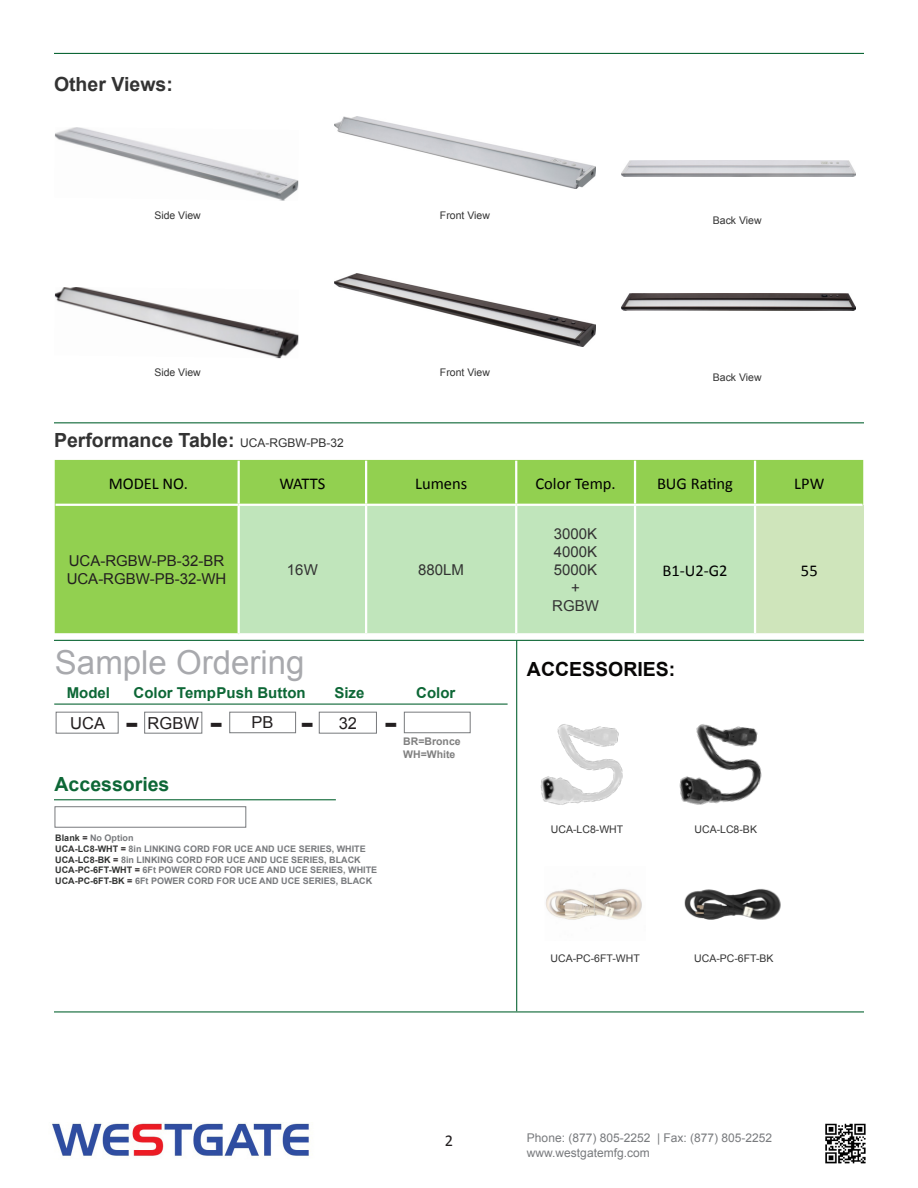
<style>
.page{position:relative;width:918px;height:1188px;background:#fff}
.page>*{position:absolute;margin:0;border:0;box-sizing:border-box;transform-origin:0 0}
.t1{font:33px "Arial";color:#a8a9ad}
.t2{font:700 28.5px "Verdana";color:#231f20}
.t3{font:700 19.5px "Arial";color:#333}
.t4{font:700 19.5px "Arial";color:#070605}
.t5{font:700 19.5px "Arial";color:#0d6736}
.t6{font:16.5px "Calibri";color:#000}
.t7{font:16.5px "Arial";color:#231f20}
.t8{font:16.5px "Calibri";color:#231f20}
.t9{font:15px/18px "Arial";color:#231f20}
.t10{font:700 15px "Arial";color:#0d6736}
.t11{font:15px "Arial";color:#333}
.t12{font:15px "Arial";color:#323332}
.t13{font:12px "Arial";color:#787a7d}
.t14{font:10.5px "Arial";color:#333}
.t15{font:700 10.5px "Arial";color:#7f7f7f}
.t16{font:700 9px "Arial";color:#787a7d}
.s1{font-weight:400;font-size:12px}
.s2{color:#323332}
.s3{color:#231f20}
</style>
<div class="page">
<hr style="left:54px;top:422px;width:810px;height:1px;background:#0d6736">
<hr style="left:54px;top:53px;width:810px;height:1px;background:#0d6736">
<div style="left:55px;top:460px;width:808px;height:173px;background:#92d050"></div>
<div style="left:240px;top:506px;width:514px;height:127px;background:#c0e5bb"></div>
<div style="left:755px;top:505px;width:108px;height:129px;background:#cfe5bb"></div>
<hr style="left:238px;top:461px;width:2px;height:43px;background:#fff">
<hr style="left:365px;top:461px;width:2px;height:43px;background:#fff">
<hr style="left:515px;top:461px;width:2px;height:43px;background:#fff">
<hr style="left:634px;top:461px;width:2px;height:43px;background:#fff">
<hr style="left:754px;top:461px;width:2px;height:43px;background:#fff">
<hr style="left:238px;top:506px;width:2px;height:127px;background:#fff">
<hr style="left:365px;top:506px;width:2px;height:127px;background:#fff">
<hr style="left:515px;top:506px;width:2px;height:127px;background:#fff">
<hr style="left:634px;top:506px;width:2px;height:127px;background:#fff">
<hr style="left:754px;top:506px;width:2px;height:127px;background:#fff">
<hr style="left:56px;top:504px;width:183px;height:2px;background:#fff">
<hr style="left:239px;top:504px;width:127px;height:2px;background:#fff">
<hr style="left:366px;top:504px;width:150px;height:2px;background:#fff">
<hr style="left:516px;top:504px;width:119px;height:2px;background:#fff">
<hr style="left:635px;top:504px;width:120px;height:2px;background:#fff">
<hr style="left:755px;top:504px;width:108px;height:2px;background:#fff">
<hr style="left:755px;top:633px;width:109px;height:2px;background:#fff">
<hr style="left:54px;top:640px;width:810px;height:1px;background:#0d6736">
<hr style="left:54px;top:1011px;width:810px;height:1px;background:#0d6736">
<img style="left:52px;top:1123px;width:257px;height:34px">
<img style="left:825px;top:1123px;width:41px;height:41px">
<img style="left:55px;top:127px;width:244px;height:74px">
<img style="left:54px;top:287px;width:245px;height:71px">
<div style="left:56px;top:712px;width:63px;height:22px;border:1px solid #787a7d"></div>
<div style="left:144px;top:712px;width:58px;height:22px;border:1px solid #787a7d"></div>
<hr style="left:54px;top:704px;width:454px;height:1px;background:#0d6736">
<div style="left:317px;top:713px;width:19px;height:21px;background:#dededf"></div>
<div style="left:229px;top:712px;width:67px;height:21px;border:1px solid #787a7d"></div>
<img style="left:335px;top:116px;width:260px;height:73px">
<img style="left:335px;top:274px;width:260px;height:72px">
<img style="left:621px;top:160px;width:234px;height:17px">
<img style="left:621px;top:294px;width:234px;height:17px">
<div style="left:319px;top:712px;width:57px;height:21px;background:#fff"></div>
<div style="left:319px;top:712px;width:58px;height:22px;border:1px solid #787a7d"></div>
<svg style="left:403px;top:713px;width:6px;height:21px"></svg>
<div style="left:404px;top:712px;width:67px;height:21px;background:#fff;border:1px solid #787a7d"></div>
<hr style="left:516px;top:640px;width:1px;height:371px;background:#0d6736">
<hr style="left:54px;top:799px;width:282px;height:1px;background:#0d6736">
<div style="left:55px;top:806px;width:191px;height:22px;background:#fff;border:1px solid #787a7d"></div>
<img style="left:540px;top:724px;width:83px;height:81px">
<img style="left:679px;top:724px;width:83px;height:81px">
<img style="left:546px;top:889px;width:96px;height:31px">
<img style="left:684px;top:889px;width:97px;height:31px">
<p class="t3" style="left:54px;top:71px;width:120px">Other Views:</p>
<p class="t14" style="left:154px;top:208px;width:48px">Side View</p>
<p class="t14" style="left:154px;top:366px;width:48px">Side View</p>
<p class="t3" style="left:54px;top:428px;width:291px">Performance Table: <span class="s1">UCA-RGBW-PB-32</span></p>
<p class="t14" style="left:440px;top:208px;width:51px">Front View</p>
<p class="t14" style="left:440px;top:366px;width:51px">Front View</p>
<p class="t14" style="left:713px;top:213px;width:50px">Back View</p>
<p class="t14" style="left:713px;top:371px;width:50px">Back View</p>
<p class="t6" style="left:109px;top:473px;width:81px">MODEL NO.</p>
<p class="t6" style="left:279px;top:473px;width:47px">WATTS</p>
<p class="t6" style="left:415px;top:473px;width:54px">Lumens</p>
<p class="t6" style="left:535px;top:473px;width:82px">Color Temp.</p>
<p class="t6" style="left:657px;top:473px;width:78px">BUG Rating</p>
<p class="t6" style="left:794px;top:473px;width:32px">LPW</p>
<p class="t9" style="left:67px;top:552px;width:161px">UCA-RGBW-PB-32-BR<br>UCA-RGBW-PB-32-WH</p>
<p class="t11" style="left:287px;top:560px;width:32px">16W</p>
<p class="t12" style="left:418px;top:560px;width:47px">880LM</p>
<p class="t1" style="left:55px;top:641px;width:251px">Sample Ordering</p>
<p class="t7" style="left:70px;top:712px;width:36px">UCA</p>
<p class="t7" style="left:148px;top:712px;width:53px">RGBW</p>
<p class="t10" style="left:67px;top:683px;width:45px">Model</p>
<p class="t10" style="left:134px;top:683px;width:174px">Color TempPush Button</p>
<p class="t2" style="left:125px;top:705px;width:15px">-</p>
<p class="t2" style="left:210px;top:705px;width:15px">-</p>
<p class="t7" style="left:252px;top:712px;width:24px">PB</p>
<p class="t2" style="left:301px;top:705px;width:15px">-</p>
<p class="t5" style="left:55px;top:771px;width:116px">Accessories</p>
<p class="t10" style="left:334px;top:683px;width:32px">Size</p>
<p class="t10" style="left:416px;top:683px;width:41px">Color</p>
<p class="t2" style="left:384px;top:705px;width:15px">-</p>
<p class="t7" style="left:339px;top:712px;width:20px">32</p>
<p class="t15" style="left:403px;top:735px;width:59px">BR=Bronce</p>
<p class="t15" style="left:403px;top:747px;width:54px">WH=White</p>
<p class="t16" style="left:55px;top:832px;width:80px"><span class="s2">Blank</span> <span class="s3">=</span> No Option</p>
<p class="t16" style="left:55px;top:843px;width:312px"><span class="s2">UCA-LC8-WHT</span> <span class="s3">=</span> 8in LINKING CORD FOR UCE AND UCE SERIES, WHITE</p>
<p class="t16" style="left:55px;top:854px;width:307px"><span class="s2">UCA-LC8-BK</span> <span class="s3">=</span> 8in LINKING CORD FOR UCE AND UCE SERIES, BLACK</p>
<p class="t16" style="left:55px;top:864px;width:323px"><span class="s2">UCA-PC-6FT-WHT</span> <span class="s3">=</span> 6Ft POWER CORD FOR UCE AND UCE SERIES, WHITE</p>
<p class="t16" style="left:55px;top:875px;width:318px"><span class="s2">UCA-PC-6FT-BK</span> <span class="s3">=</span> 6Ft POWER CORD FOR UCE AND UCE SERIES, BLACK</p>
<p class="t11" style="left:554px;top:524px;width:45px">3000K</p>
<p class="t11" style="left:554px;top:542px;width:45px">4000K</p>
<p class="t11" style="left:554px;top:560px;width:45px">5000K</p>
<p class="t11" style="left:571px;top:578px;width:10px">+</p>
<p class="t11" style="left:552px;top:596px;width:48px">RGBW</p>
<p class="t6" style="left:662px;top:560px;width:67px">B1-U2-G2</p>
<p class="t6" style="left:801px;top:560px;width:18px">55</p>
<p class="t4" style="left:527px;top:656px;width:150px">ACCESSORIES:</p>
<p class="t14" style="left:551px;top:823px;width:74px">UCA-LC8-WHT</p>
<p class="t14" style="left:695px;top:823px;width:64px">UCA-LC8-BK</p>
<p class="t14" style="left:551px;top:951px;width:91px">UCA-PC-6FT-WHT</p>
<p class="t14" style="left:694px;top:951px;width:81px">UCA-PC-6FT-BK</p>
<p class="t8" style="left:445px;top:1131px;width:10px">2</p>
<p class="t13" style="left:527px;top:1130px;width:247px">Phone: (877) 805-2252 | Fax: (877) 805-2252</p>
<p class="t13" style="left:527px;top:1145px;width:124px">www.westgatemfg.com</p>
</div>
